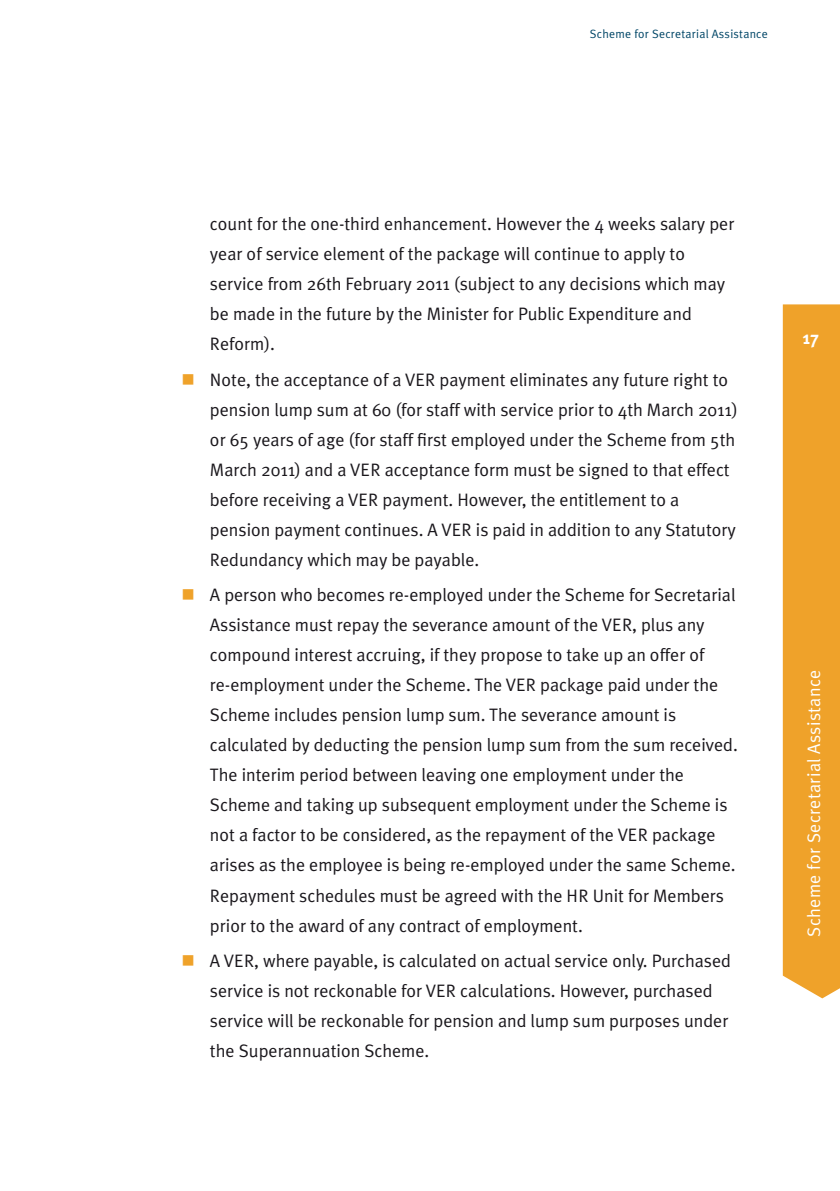
<style>
.page{position:relative;width:840px;height:1191px;background:#fff}
.page>*{position:absolute;margin:0;border:0;box-sizing:border-box;transform-origin:0 0}
.t1{font:18px/30px "Meta Plus Normal";color:#1a171c}
.t2{font:18px "Meta Plus Normal";letter-spacing:.02em;color:#fff}
.t3{font:700 18px "Meta Plus";color:#fff}
.t4{font:12px "Meta Plus Normal";letter-spacing:.02em;color:#004667}
.s1{color:#efa22a}
</style>
<div class="page">
<div style="left:782px;top:304px;width:57px;height:694px;background:#efa22a"></div>
<p class="t4" style="left:589px;top:27px;width:179px">Scheme for Secretarial Assistance</p>
<p class="t1" style="left:210px;top:208px;width:525px">count for the one-third enhancement. However the 4 weeks salary per year of service element of the package will continue to apply to service from 26th February 2011 (subject to any decisions which may be made in the future by the Minister for Public Expenditure and Reform).</p>
<p class="t1" style="left:210px;top:364px;width:529px;text-indent:-28px"><span class="s1">■</span> Note, the acceptance of a VER payment eliminates any future right to pension lump sum at 60 (for staff with service prior to 4th March 2011) or 65 years of age (for staff first employed under the Scheme from 5th March 2011) and a VER acceptance form must be signed to that effect before receiving a VER payment. However, the entitlement to a pension payment continues. A VER is paid in addition to any Statutory Redundancy which may be payable.</p>
<p class="t1" style="left:210px;top:580px;width:529px;text-indent:-28px"><span class="s1">■</span> A person who becomes re-employed under the Scheme for Secretarial Assistance must repay the severance amount of the VER, plus any compound interest accruing, if they propose to take up an offer of re-employment under the Scheme. The VER package paid under the Scheme includes pension lump sum. The severance amount is calculated by deducting the pension lump sum from the sum received.<br>The interim period between leaving one employment under the Scheme and taking up subsequent employment under the Scheme is not a factor to be considered, as the repayment of the VER package arises as the employee is being re-employed under the same Scheme.<br>Repayment schedules must be agreed with the HR Unit for Members prior to the award of any contract of employment.</p>
<p class="t1" style="left:210px;top:945px;width:522px;text-indent:-28px"><span class="s1">■</span> A VER, where payable, is calculated on actual service only. Purchased service is not reckonable for VER calculations. However, purchased service will be reckonable for pension and lump sum purposes under the Superannuation Scheme.</p>
<p class="t3" style="left:802px;top:327px;width:17px">17</p>
<p class="t2" style="left:803px;top:936px;width:268px;rotate:-90deg">Scheme for Secretarial Assistance</p>
</div>
